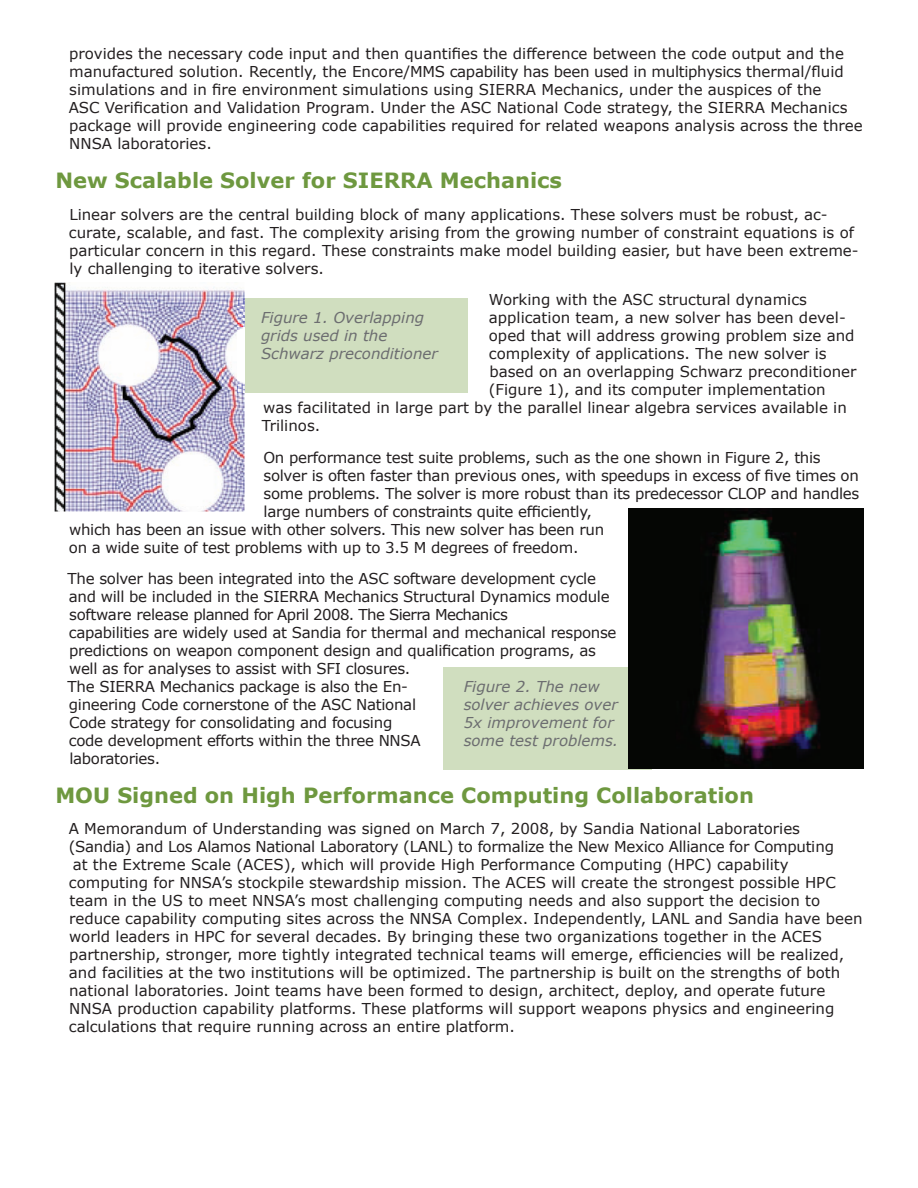
<style>
.page{position:relative;width:918px;height:1188px;background:#fff}
.page>*{position:absolute;margin:0;border:0;box-sizing:border-box;transform-origin:0 0}
.t1{font:700 21px "Verdana";color:#6e983f}
.t2{font:15px/18px "Verdana";color:#231f20}
.t3{font:15px/18px "Verdana";letter-spacing:-.02em;color:#231f20}
.t4{font:italic 15px/18px "Verdana";color:#6c6d70}
</style>
<div class="page">
<div style="left:237px;top:298px;width:231px;height:95px;background:#d0debf"></div>
<img style="left:54px;top:282px;width:190px;height:230px">
<img style="left:237px;top:298px;width:7px;height:95px">
<div style="left:443px;top:667px;width:209px;height:103px;background:#d0debf"></div>
<img style="left:629px;top:509px;width:235px;height:260px">
<p class="t2" style="left:69px;top:45px;width:796px">provides the necessary code input and then quantifies the difference between the code output and the manufactured solution. Recently, the Encore/MMS capability has been used in multiphysics thermal/fluid simulations and in fire environment simulations using SIERRA Mechanics, under the auspices of the<br>ASC Verification and Validation Program. Under the ASC National Code strategy, the SIERRA Mechanics package will provide engineering code capabilities required for related weapons analysis across the three NNSA laboratories.</p>
<h1 class="t1" style="left:55px;top:167px;width:508px">New Scalable Solver for SIERRA Mechanics</h1>
<p class="t2" style="left:69px;top:205px;width:791px">Linear solvers are the central building block of many applications. These solvers must be robust, ac&shy;curate, scalable, and fast. The complexity arising from the growing number of constraint equations is of particular concern in this regard. These constraints make model building easier, but have been extreme&shy;ly challenging to iterative solvers.</p>
<p class="t2" style="left:489px;top:290px;width:320px">Working with the ASC structural dynamics</p>
<p class="t2" style="left:489px;top:308px;width:358px">application team, a new solver has been devel-</p>
<p class="t2" style="left:489px;top:326px;width:367px">oped that will address growing problem size and</p>
<p class="t2" style="left:489px;top:344px;width:339px">complexity of applications. The new solver is</p>
<p class="t2" style="left:489px;top:362px;width:369px">based on an overlapping Schwarz preconditioner</p>
<p class="t2" style="left:489px;top:380px;width:338px">(Figure 1), and its computer implementation</p>
<p class="t2" style="left:263px;top:398px;width:585px">was facilitated in large part by the parallel linear algebra services available in</p>
<p class="t2" style="left:262px;top:416px;width:60px">Trilinos.</p>
<p class="t3" style="left:263px;top:448px;width:559px">On performance test suite problems, such as the one shown in Figure 2, this</p>
<p class="t3" style="left:263px;top:466px;width:597px">solver is often faster than previous ones, with speedups in excess of five times on</p>
<p class="t3" style="left:263px;top:484px;width:597px">some problems. The solver is more robust than its predecessor CLOP and handles</p>
<p class="t3" style="left:264px;top:502px;width:330px">large numbers of constraints quite efficiently,</p>
<p class="t3" style="left:69px;top:520px;width:537px">which has been an issue with other solvers. This new solver has been run</p>
<p class="t3" style="left:69px;top:538px;width:511px">on a wide suite of test problems with up to 3.5 M degrees of freedom.</p>
<p class="t3" style="left:68px;top:569px;width:550px">The solver has been integrated into the ASC software development cycle and will be included in the SIERRA Mechanics Structural Dynamics module software release planned for April 2008. The Sierra Mechanics<br>capabilities are widely used at Sandia for thermal and mechanical response predictions on weapon component design and qualification programs, as well as for analyses to assist with SFI closures.<br>The SIERRA Mechanics package is also the En-<br>gineering Code cornerstone of the ASC National<br>Code strategy for consolidating and focusing<br>code development efforts within the three NNSA<br>laboratories.</p>
<h1 class="t1" style="left:55px;top:782px;width:700px">MOU Signed on High Performance Computing Collaboration</h1>
<p class="t2" style="left:69px;top:819px;width:795px">A Memorandum of Understanding was signed on March 7, 2008, by Sandia National Laboratories (Sandia) and Los Alamos National Laboratory (LANL) to formalize the New Mexico Alliance for Computing<br>at the Extreme Scale (ACES), which will provide High Performance Computing (HPC) capability computing for NNSA’s stockpile stewardship mission. The ACES will create the strongest possible HPC team in the US to meet NNSA’s most challenging computing needs and also support the decision to reduce capability computing sites across the NNSA Complex. Independently, LANL and Sandia have been world leaders in HPC for several decades. By bringing these two organizations together in the ACES partnership, stronger, more tightly integrated technical teams will emerge, efficiencies will be realized, and facilities at the two institutions will be optimized. The partnership is built on the strengths of both national laboratories. Joint teams have been formed to design, architect, deploy, and operate future NNSA production capability platforms. These platforms will support weapons physics and engineering calculations that require running across an entire platform.</p>
<p class="t4" style="left:261px;top:309px;width:178px">Figure 1. Overlapping grids used in the<br>Schwarz preconditioner</p>
<p class="t4" style="left:464px;top:677px;width:156px">Figure 2. The new solver achieves over<br>5x improvement for some test problems.</p>
</div>
